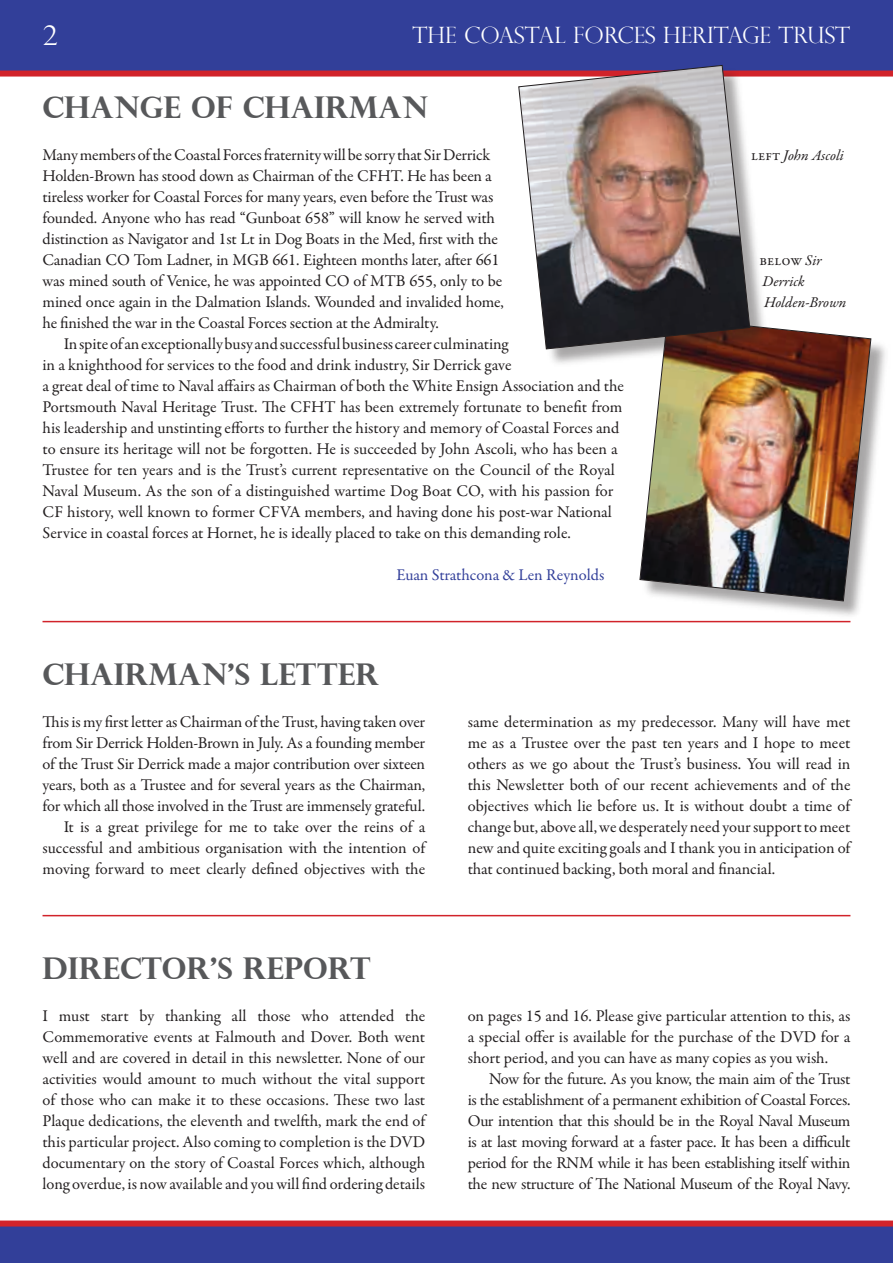
<style>
.page{position:relative;width:893px;height:1263px;background:#fff}
.page>*{position:absolute;margin:0;border:0;box-sizing:border-box;transform-origin:0 0}
.t1{font:700 30px "Perpetua Titling";color:#57585a}
.t2{font:300 22.5px "Perpetua Titling";color:#fff}
.t3{font:16.5px/21px "Garamond Premr Pro";letter-spacing:-.01em;color:#231f20;text-align:justify}
.t4{font:16.5px "Garamond Premr Pro";color:#323f99}
.t5{font:italic 15px/21px "Garamond Premr Pro";color:#231f20}
.s1{font-style:normal}
</style>
<div class="page">
<div style="left:0;top:0;width:892px;height:77px;background:#323f99"></div>
<svg style="left:892px;top:0;width:1px;height:77px"></svg>
<svg style="left:0;top:1220px;width:893px;height:43px"></svg>
<hr style="left:43px;top:915px;width:807px;height:1px;background:#d1232a">
<hr style="left:43px;top:621px;width:807px;height:1px;background:#d1232a">
<div style="left:641px;top:318px;width:250px;height:303px;background:#231f20;opacity:.4"></div>
<img style="left:639px;top:318px;width:233px;height:284px">
<div style="left:520px;top:66px;width:250px;height:303px;background:#231f20;opacity:.4"></div>
<svg style="left:518px;top:65px;width:232px;height:285px"></svg>
<svg style="left:43px;top:25px;width:14px;height:20px"></svg>
<h2 class="t2" style="left:413px;top:22px;width:439px">THE COASTAL FORCES HERITAGE TRUST</h2>
<h1 class="t1" style="left:43px;top:89px;width:387px">CHANGE OF CHAIRMAN</h1>
<p class="t3" style="left:43px;top:145px;width:463px;text-align:left">Many members of the Coastal Forces fraternity will be sorry that Sir Derrick Holden-Brown has stood down as Chairman of the CFHT. He has been a tireless worker for Coastal Forces for many years, even before the Trust was founded. Anyone who has read “Gunboat 658” will know he served with distinction as Navigator and 1st Lt in Dog Boats in the Med, first with the Canadian CO Tom Ladner, in MGB 661. Eighteen months later, after 661 was mined south of Venice, he was appointed CO of MTB 655, only to be mined once again in the Dalmation Islands. Wounded and invalided home, he finished the war in the Coastal Forces section at the Admiralty.</p>
<p class="t3" style="left:43px;top:334px;width:583px;text-align:left;text-indent:21px">In spite of an exceptionally busy and successful business career culminating<br>in a knighthood for services to the food and drink industry, Sir Derrick gave<br>a great deal of time to Naval affairs as Chairman of both the White Ensign Association and the Portsmouth Naval Heritage Trust. The CFHT has been extremely fortunate to benefit from his leadership and unstinting efforts to further the history and memory of Coastal Forces and to ensure its heritage will not be forgotten. He is succeeded by John Ascoli, who has been a Trustee for ten years and is the Trust’s current representative on the Council of the Royal Naval Museum. As the son of a distinguished wartime Dog Boat CO, with his passion for CF history, well known to former CFVA members, and having done his post-war National Service in coastal forces at Hornet, he is ideally placed to take on this demanding role.</p>
<p class="t4" style="left:396px;top:565px;width:209px">Euan Strathcona &amp; Len Reynolds</p>
<p class="t5" style="left:751px;top:146px;width:94px"><span class="s1">left</span> John Ascoli</p>
<p class="t5" style="left:760px;top:251px;width:88px"><span class="s1">below</span> Sir<br>Derrick<br>Holden-Brown</p>
<h1 class="t1" style="left:43px;top:656px;width:338px">CHAIRMAN’S LETTER</h1>
<p class="t3" style="left:43px;top:712px;width:386px;text-align:right">This is my first letter as Chairman of the Trust, having taken over from Sir Derrick Holden-Brown in July. As a founding member of the Trust Sir Derrick made a major contribution over sixteen years, both as a Trustee and for several years as the Chairman, for which all those involved in the Trust are immensely grateful.<br>It is a great privilege for me to take over the reins of a successful and ambitious organisation with the intention of moving forward to meet clearly defined objectives with the</p>
<h1 class="t1" style="left:43px;top:950px;width:330px">DIRECTOR’S REPORT</h1>
<p class="t3" style="left:43px;top:1006px;width:386px">I must start by thanking all those who attended the Commemorative events at Falmouth and Dover. Both went well and are covered in detail in this newsletter. None of our activities would amount to much without the vital support of those who can make it to these occasions. These two last Plaque dedications, the eleventh and twelfth, mark the end of this particular project. Also coming to completion is the DVD documentary on the story of Coastal Forces which, although long overdue, is now available and you will find ordering details</p>
<p class="t3" style="left:468px;top:712px;width:386px">same determination as my predecessor. Many will have met me as a Trustee over the past ten years and I hope to meet others as we go about the Trust’s business. You will read in this Newsletter both of our recent achievements and of the objectives which lie before us. It is without doubt a time of change but, above all, we desperately need your support to meet new and quite exciting goals and I thank you in anticipation of that continued backing, both moral and financial.</p>
<p class="t3" style="left:468px;top:1006px;width:384px">on pages 15 and 16. Please give particular attention to this, as a special offer is available for the purchase of the DVD for a short period, and you can have as many copies as you wish.</p>
<p class="t3" style="left:468px;top:1069px;width:384px;text-indent:21px">Now for the future. As you know, the main aim of the Trust is the establishment of a permanent exhibition of Coastal Forces.<br>Our intention that this should be in the Royal Naval Museum is at last moving forward at a faster pace. It has been a difficult period for the RNM while it has been establishing itself within the new structure of The National Museum of the Royal Navy.</p>
</div>
